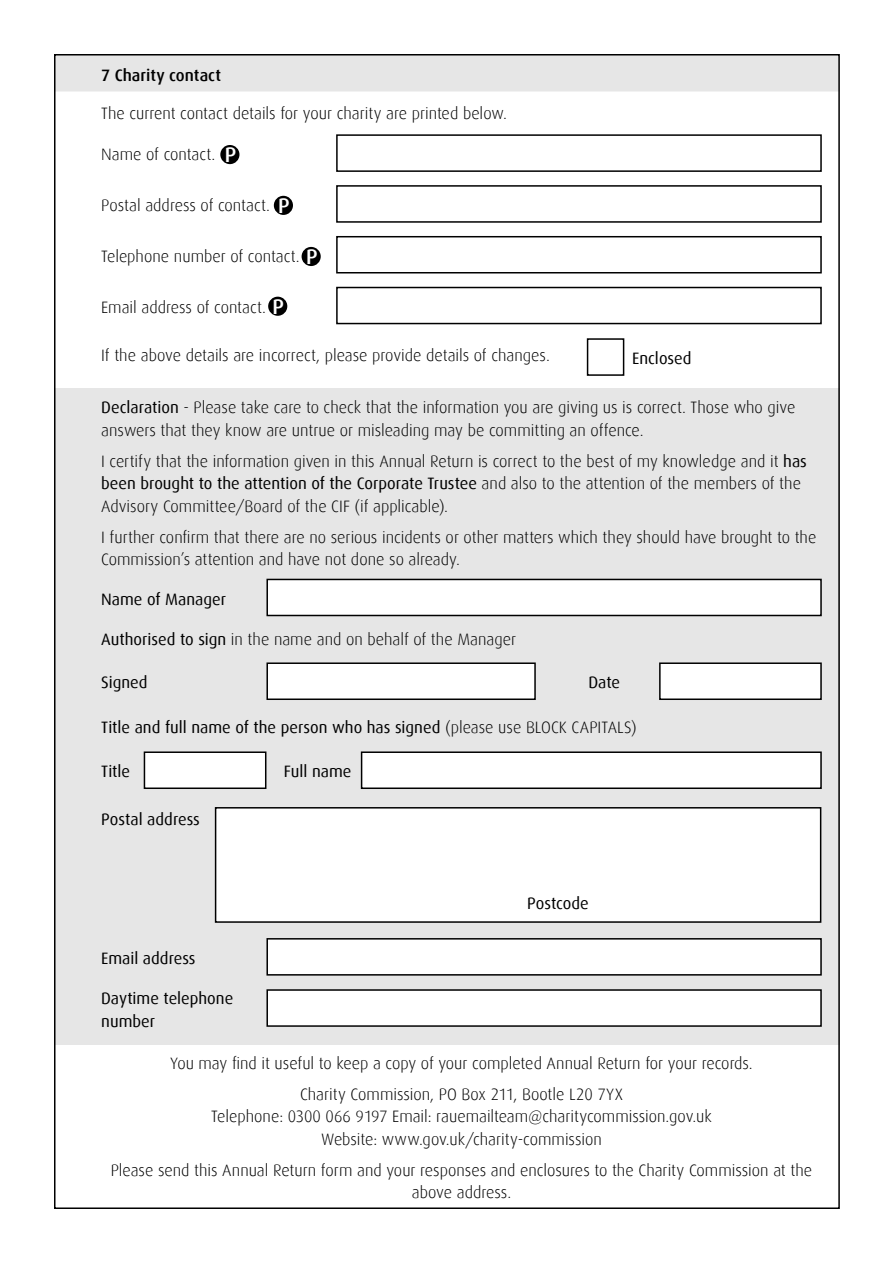
<style>
.page{position:relative;width:893px;height:1263px;background:#fff}
.page>*{position:absolute;margin:0;border:0;box-sizing:border-box;transform-origin:0 0}
.t1{font:500 21px "Dax";color:#fff}
.t2{font:300 16.5px/22.5px "Dax";color:#000}
.t3{font:16.5px/22.5px "Dax";color:#000}
.t4{font:500 16.5px "Dax";letter-spacing:.005em;color:#000}
.s1{font-weight:500;font-size:21px;color:#fff}
.s2{font-weight:400}
.s3{font-weight:300}
</style>
<div class="page">
<div style="left:54px;top:388px;width:786px;height:657px;background:#e6e6e6"></div>
<div style="left:55px;top:55px;width:784px;height:36px;background:#e6e6e6"></div>
<div style="left:54px;top:54px;width:785px;height:38px;border:2px solid #000"></div>
<div style="left:220px;top:145px;width:19px;height:19px;background:#000;border-radius:50%"></div>
<div style="left:336px;top:134px;width:486px;height:38px;border:2px solid #000"></div>
<div style="left:336px;top:185px;width:486px;height:38px;border:2px solid #000"></div>
<div style="left:336px;top:236px;width:486px;height:37px;border:2px solid #000"></div>
<div style="left:336px;top:287px;width:486px;height:37px;border:2px solid #000"></div>
<div style="left:274px;top:196px;width:19px;height:19px;background:#000;border-radius:50%"></div>
<div style="left:302px;top:247px;width:19px;height:19px;background:#000;border-radius:50%"></div>
<div style="left:268px;top:297px;width:19px;height:19px;background:#000;border-radius:50%"></div>
<div style="left:587px;top:338px;width:37px;height:38px;border:2px solid #000"></div>
<div style="left:267px;top:579px;width:554px;height:36px;background:#fff"></div>
<div style="left:266px;top:579px;width:556px;height:37px;border:2px solid #000"></div>
<div style="left:267px;top:663px;width:268px;height:36px;background:#fff"></div>
<div style="left:266px;top:662px;width:270px;height:38px;border:2px solid #000"></div>
<div style="left:660px;top:663px;width:161px;height:36px;background:#fff"></div>
<div style="left:659px;top:662px;width:163px;height:38px;border:2px solid #000"></div>
<div style="left:144px;top:752px;width:122px;height:36px;background:#fff"></div>
<div style="left:144px;top:751px;width:122px;height:38px;border:2px solid #000"></div>
<div style="left:362px;top:752px;width:459px;height:36px;background:#fff"></div>
<div style="left:361px;top:751px;width:461px;height:38px;border:2px solid #000"></div>
<div style="left:216px;top:808px;width:605px;height:114px;background:#fff"></div>
<div style="left:215px;top:807px;width:606px;height:116px;border:2px solid #000"></div>
<div style="left:267px;top:939px;width:554px;height:36px;background:#fff"></div>
<div style="left:266px;top:938px;width:556px;height:37px;border:2px solid #000"></div>
<div style="left:267px;top:990px;width:554px;height:36px;background:#fff"></div>
<div style="left:266px;top:989px;width:556px;height:38px;border:2px solid #000"></div>
<p class="t4" style="left:101px;top:66px;width:121px">7 Charity contact</p>
<p class="t2" style="left:101px;top:102px;width:407px">The current contact details for your charity are printed below.</p>
<p class="t2" style="left:101px;top:144px;width:137px">Name of contact. <span class="s1">P</span></p>
<p class="t2" style="left:101px;top:194px;width:170px">Postal address of contact.</p>
<p class="t2" style="left:101px;top:245px;width:200px">Telephone number of contact.</p>
<p class="t2" style="left:101px;top:296px;width:166px">Email address of contact.</p>
<p class="t2" style="left:101px;top:344px;width:450px">If the above details are incorrect, please provide details of changes.</p>
<p class="t1" style="left:278px;top:194px;width:13px">P</p>
<p class="t1" style="left:306px;top:245px;width:13px">P</p>
<p class="t1" style="left:273px;top:295px;width:13px">P</p>
<p class="t3" style="left:632px;top:347px;width:61px">Enclosed</p>
<p class="t2" style="left:101px;top:397px;width:696px"><span class="s2">Declaration</span> - Please take care to check that the information you are giving us is correct. Those who give answers that they know are untrue or misleading may be committing an offence.</p>
<p class="t2" style="left:101px;top:450px;width:707px">I certify that the information given in this Annual Return is correct to the best of my knowledge and it <span class="s2">has been brought to the attention of the Corporate Trustee</span> and also to the attention of the members of the<br>Advisory Committee/Board of the CIF (if applicable).</p>
<p class="t2" style="left:101px;top:526px;width:717px">I further confirm that there are no serious incidents or other matters which they should have brought to the<br>Commission’s attention and have not done so already.</p>
<p class="t3" style="left:101px;top:588px;width:126px">Name of Manager</p>
<p class="t2" style="left:101px;top:628px;width:416px"><span class="s2">Authorised to sign</span> in the name and on behalf of the Manager</p>
<p class="t3" style="left:101px;top:672px;width:48px">Signed</p>
<p class="t3" style="left:588px;top:672px;width:33px">Date</p>
<p class="t3" style="left:101px;top:716px;width:537px">Title and full name of the person who has signed <span class="s3">(please use BLOCK CAPITALS)</span></p>
<p class="t3" style="left:101px;top:761px;width:30px">Title</p>
<p class="t3" style="left:284px;top:761px;width:69px">Full name</p>
<p class="t3" style="left:101px;top:808px;width:100px">Postal address</p>
<p class="t3" style="left:527px;top:892px;width:63px">Postcode</p>
<p class="t3" style="left:101px;top:947px;width:96px">Email address</p>
<p class="t3" style="left:101px;top:987px;width:134px">Daytime telephone number</p>
<p class="t2" style="left:170px;top:1047px;width:584px;line-height:31px;text-align:center">You may find it useful to keep a copy of your completed Annual Return for your records.<br>Charity Commission, PO Box 211, Bootle L20 7YX</p>
<p class="t2" style="left:211px;top:1105px;width:502px;text-align:center">Telephone: 0300 066 9197 Email: rauemailteam@charitycommission.gov.uk<br>Website: www.gov.uk/charity-commission</p>
<p class="t2" style="left:111px;top:1159px;width:703px;text-align:center">Please send this Annual Return form and your responses and enclosures to the Charity Commission at the above address.</p>
</div>
